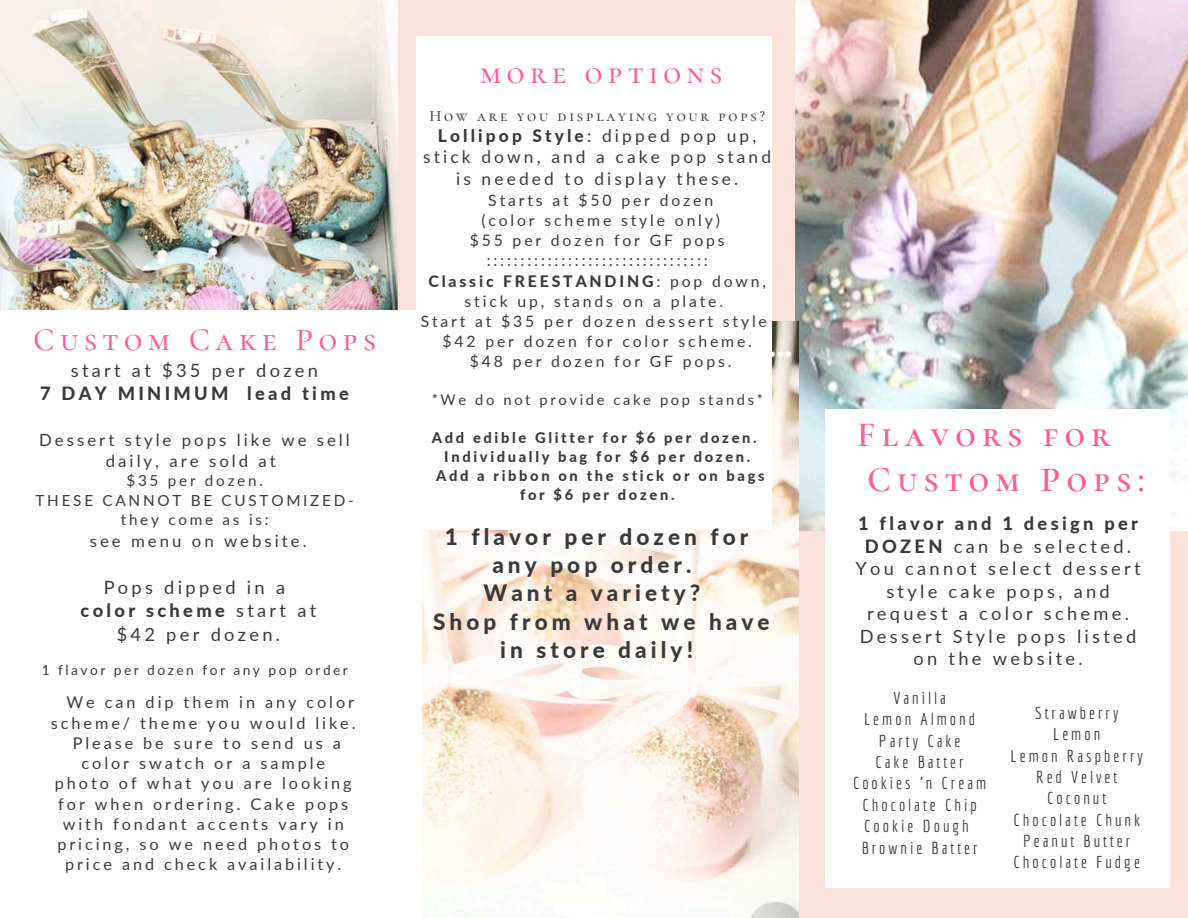
<style>
.page{position:relative;width:1188px;height:918px;background:#fbe3db}
.page>*{position:absolute;margin:0;border:0;box-sizing:border-box;transform-origin:0 0}
.t1{font:600 35.4px/45px "Cormorant SC";letter-spacing:.18em;color:#ff5a9a}
.t2{font:500 31.8px "Cormorant SC";letter-spacing:.18em;color:#ff5a9a}
.t3{font:500 30.75px "Cormorant SC";letter-spacing:.18em;color:#ff5a9a}
.t4{font:800 22.65px "Lato";letter-spacing:.18em;color:#393939}
.t5{font:18.3px/22.5px "Lato";letter-spacing:.18em;color:#393939;text-align:center}
.t6{font:800 18.3px/23.5px "Lato";letter-spacing:.18em;color:#393939;text-align:center}
.t7{font:17.4px/21.3px "Lato";letter-spacing:.18em;color:#393939;text-align:center}
.t8{font:16.8px/21.3px "Economica";letter-spacing:.18em;color:#393939;text-align:center}
.t9{font:16.8px/21.5px "Lato";letter-spacing:.18em;color:#393939;text-align:center}
.t10{font:16.2px "Lato";letter-spacing:.18em;color:#393939}
.t11{font:15.75px "Lato";letter-spacing:.18em;color:#393939}
.t12{font:500 15.75px "Cormorant SC";letter-spacing:.18em;color:#393939}
.t13{font:800 15.75px "Lato";letter-spacing:.18em;color:#393939}
.t14{font:15.3px/19.5px "Lato";letter-spacing:.18em;color:#393939;text-align:center}
.t15{font:800 14.7px/18.9px "Lato";letter-spacing:.18em;color:#393939;text-align:center}
.t16{font:14.7px "Lato";letter-spacing:.18em;color:#393939}
.t17{font:13.8px "Lato";letter-spacing:.18em;color:#393939}
.s1{font-weight:400}
.s2{font-weight:800}
</style>
<div class="page">
<img style="left:795px;top:0;width:393px;height:530px">
<img style="left:422px;top:322px;width:377px;height:596px">
<img style="left:0;top:0;width:397px;height:311px">
<div style="left:0;top:311px;width:422px;height:607px;background:#fff"></div>
<div style="left:416px;top:36px;width:356px;height:494px;background:#fff"></div>
<div style="left:826px;top:410px;width:344px;height:478px;background:#fff"></div>
<p class="t2" style="left:33px;top:320px;width:344px">Custom Cake Pops</p>
<h2 class="t6" style="left:40px;top:358px;width:310px"><span class="s1">start at $35 per dozen<br></span>7 DAY MINIMUM lead time</h2>
<h4 class="t9" style="left:39px;top:428px;width:312px">Dessert style pops like we sell daily, are sold at</h4>
<h4 class="t14" style="left:36px;top:471px;width:320px">$35 per dozen.<br>THESE CANNOT BE CUSTOMIZED&shy;they come as is:</h4>
<h4 class="t9" style="left:90px;top:530px;width:218px">see menu on website.</h4>
<h4 class="t5" style="left:81px;top:575px;width:237px;line-height:23.5px">Pops dipped in a <span class="s2">color scheme</span> start at $42 per dozen.</h4>
<h4 class="t17" style="left:42px;top:661px;width:308px">1 flavor per dozen for any pop order</h4>
<p class="t10" style="left:67px;top:692px;width:289px">We can dip them in any color</p>
<p class="t10" style="left:51px;top:713px;width:306px">scheme/ theme you would like.</p>
<p class="t10" style="left:73px;top:733px;width:270px">Please be sure to send us a</p>
<p class="t10" style="left:82px;top:753px;width:245px">color swatch or a sample</p>
<p class="t10" style="left:55px;top:773px;width:298px">photo of what you are looking</p>
<p class="t10" style="left:58px;top:794px;width:292px">for when ordering. Cake pops</p>
<p class="t10" style="left:63px;top:814px;width:282px">with fondant accents vary in</p>
<p class="t10" style="left:57px;top:834px;width:293px">pricing, so we need photos to</p>
<p class="t10" style="left:65px;top:854px;width:278px">price and check availability.</p>
<p class="t3" style="left:480px;top:55px;width:243px">more options</p>
<h2 class="t12" style="left:429px;top:106px;width:337px">How are you displaying your pops?</h2>
<h2 class="t7" style="left:423px;top:125px;width:349px"><span class="s2">Lollipop Style</span>: dipped pop up, stick down, and a cake pop stand is needed to display these.</h2>
<h2 class="t11" style="left:488px;top:191px;width:226px">Starts at $50 per dozen</h2>
<h2 class="t11" style="left:481px;top:211px;width:240px">(color scheme style only)</h2>
<h2 class="t11" style="left:470px;top:231px;width:256px">$55 per dozen for GF pops</h2>
<h2 class="t11" style="left:487px;top:251px;width:223px">:::::::::::::::::::::::::::::::::</h2>
<h2 class="t13" style="left:428px;top:271px;width:339px">Classic FREESTANDING<span class="s1">: pop down,</span></h2>
<h2 class="t11" style="left:465px;top:291px;width:260px">stick up, stands on a plate.</h2>
<h2 class="t11" style="left:421px;top:311px;width:348px">Start at $35 per dozen dessert style</h2>
<h2 class="t11" style="left:443px;top:331px;width:311px">$42 per dozen for color scheme.</h2>
<h4 class="t11" style="left:470px;top:352px;width:263px">$48 per dozen for GF pops.</h4>
<h4 class="t16" style="left:432px;top:390px;width:333px">*We do not provide cake pop stands*</h4>
<h4 class="t15" style="left:432px;top:428px;width:334px">Add edible Glitter for $6 per dozen.<br>Individually bag for $6 per dozen.<br>Add a ribbon on the stick or on bags for $6 per dozen.</h4>
<h4 class="t4" style="left:445px;top:522px;width:305px">1 flavor per dozen for</h4>
<h4 class="t4" style="left:492px;top:551px;width:201px">any pop order.</h4>
<h4 class="t4" style="left:483px;top:579px;width:219px">Want a variety?</h4>
<h4 class="t4" style="left:433px;top:608px;width:338px">Shop from what we have</h4>
<h4 class="t4" style="left:500px;top:636px;width:194px">in store daily!</h4>
<h6 class="t1" style="left:857px;top:412px;width:289px">Flavors for<br>Custom Pops:</h6>
<h5 class="t5" style="left:855px;top:512px;width:287px"><span class="s2">1 flavor and 1 design per<br>DOZEN</span> can be selected.<br>You cannot select dessert style cake pops, and request a color scheme.<br>Dessert Style pops listed on the website.</h5>
<h3 class="t8" style="left:853px;top:687px;width:135px">Vanilla<br>Lemon Almond<br>Party Cake<br>Cake Batter<br>Cookies 'n Cream<br>Chocolate Chip<br>Cookie Dough<br>Brownie Batter</h3>
<p class="t8" style="left:1011px;top:702px;width:134px">Strawberry<br>Lemon<br>Lemon Raspberry<br>Red Velvet<br>Coconut<br>Chocolate Chunk<br>Peanut Butter<br>Chocolate Fudge</p>
</div>
